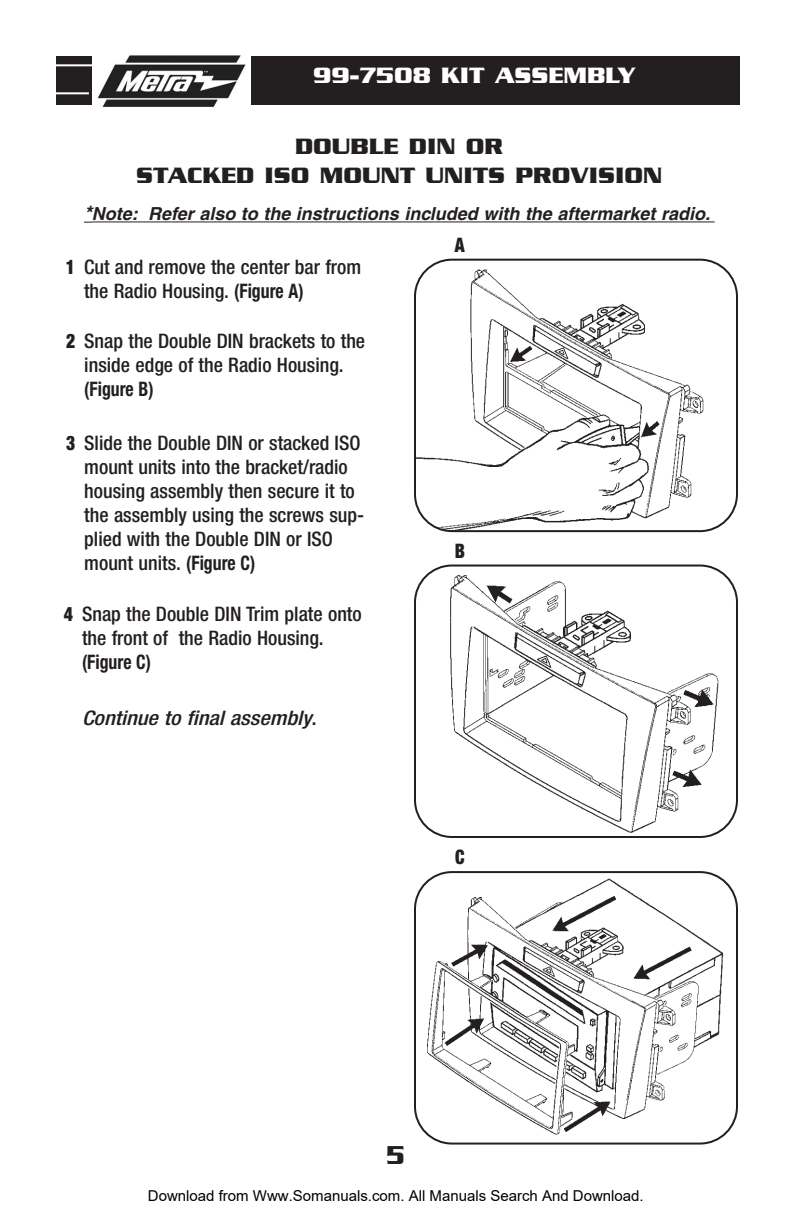
<style>
.page{position:relative;width:792px;height:1224px;background:#fff}
.page>*{position:absolute;margin:0;border:0;box-sizing:border-box;transform-origin:0 0}
.t1{font:700 28px "Serpentine";color:#231f20;scale:.87 1}
.t2{font:700 24px/28.8px "Serpentine";color:#231f20;text-align:center}
.t3{font:700 24px "Serpentine";color:#fff}
.t4{font:500 condensed 20px/24px "Helvetica Neue";color:#231f20}
.t5{font:italic 500 condensed 20px "Helvetica Neue";color:#231f20;scale:1.12 1}
.t6{font:700 condensed 20px "Helvetica Neue";color:#231f20;scale:.89 1}
.t7{font:900 condensed 20px "Helvetica Neue";color:#231f20;scale:.89 1}
.t8{font:italic 700 18px "Helvetica";color:#231f20}
.t9{font:15px "Arial";color:#000}
.s1{font-size:20px}
.s2{font-weight:700}
.s3{font-style:normal}
</style>
<div class="page">
<div style="left:56px;top:56px;width:684px;height:48px;background:#231f20"></div>
<div style="left:93px;top:33px;width:158px;height:89px;background:#fff"></div>
<img style="left:97px;top:55px;width:148px;height:52px">
<hr style="left:0;top:92px;width:89px;height:2px;background:#fff">
<hr style="left:0;top:64px;width:92px;height:2px;background:#fff">
<hr style="left:92px;top:221px;width:46px;height:1px;background:#231f20">
<hr style="left:143px;top:221px;width:34px;height:1px;background:#231f20">
<hr style="left:177px;top:221px;width:253px;height:1px;background:#231f20">
<hr style="left:430px;top:221px;width:285px;height:1px;background:#231f20">
<svg style="left:414px;top:259px;width:324px;height:273px"></svg>
<svg style="left:414px;top:565px;width:324px;height:273px"></svg>
<svg style="left:414px;top:871px;width:324px;height:274px"></svg>
<p class="t3" style="left:313px;top:67px;width:324px">99-7508 KIT ASSEMBLY</p>
<p class="t2" style="left:136px;top:134px;width:528px">DOUBLE DIN OR<br>STACKED ISO MOUNT UNITS PROVISION</p>
<p class="t7" style="left:66px;top:259px;width:12px">1</p>
<p class="t8" style="left:84px;top:207px;width:628px"><span class="s1">*</span>Note: Refer also to the instructions included with the aftermarket radio.</p>
<p class="t7" style="left:455px;top:238px;width:13px">A</p>
<p class="t4" style="left:84px;top:256px;width:279px">Cut and remove the center bar from the Radio Housing. <span class="s2">(Figure A)</span></p>
<p class="t7" style="left:66px;top:334px;width:12px">2</p>
<p class="t4" style="left:84px;top:331px;width:282px">Snap the Double DIN brackets to the inside edge of the Radio Housing.</p>
<p class="t6" style="left:84px;top:382px;width:79px">(Figure B)</p>
<p class="t7" style="left:66px;top:436px;width:12px">3</p>
<p class="t4" style="left:84px;top:433px;width:281px">Slide the Double DIN or stacked ISO mount units into the bracket/radio housing assembly then secure it to the assembly using the screws sup&shy;plied with the Double DIN or ISO mount units. <span class="s2">(Figure C)</span></p>
<p class="t7" style="left:455px;top:543px;width:13px">B</p>
<p class="t7" style="left:64px;top:606px;width:12px">4</p>
<p class="t4" style="left:82px;top:603px;width:281px">Snap the Double DIN Trim plate onto the front of the Radio Housing.</p>
<p class="t6" style="left:82px;top:654px;width:79px">(Figure C)</p>
<p class="t5" style="left:82px;top:711px;width:211px">Continue to final assembly<span class="s3">.</span></p>
<p class="t7" style="left:455px;top:850px;width:12px">C</p>
<h1 class="t1" style="left:386px;top:1146px;width:22px">5</h1>
<p class="t9" style="left:148px;top:1187px;width:497px">Download from Www.Somanuals.com. All Manuals Search And Download.</p>
</div>
